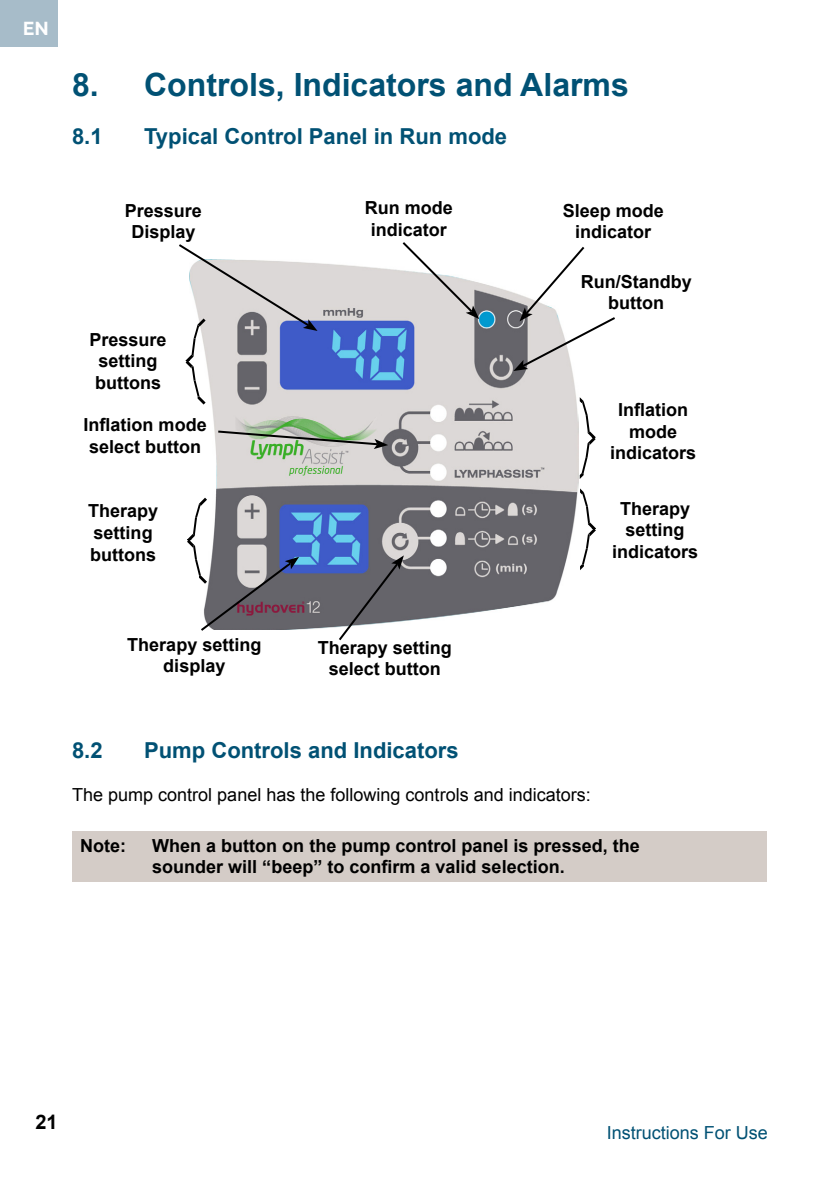
<style>
.page{position:relative;width:840px;height:1191px;background:#fff}
.page>*{position:absolute;margin:0;border:0;box-sizing:border-box;transform-origin:0 0}
.t1{font:700 32px "Arial";color:#015174}
.t2{font:700 22px "Arial";color:#015174}
.t3{font:700 20px "Arial";color:#000}
.t4{font:700 18px/21.6px "Arial";color:#000;text-align:center}
.t5{font:18px "Arial";color:#000}
.t6{font:18px "Arial";color:#015174}
.t7{font:700 18px "Santral";color:#fff}
</style>
<div class="page">
<div style="left:0;top:0;width:58px;height:46px;background:#a7bcc9"></div>
<img style="left:203px;top:263px;width:374px;height:367px">
<svg style="left:579px;top:397px;width:16px;height:82px"></svg>
<svg style="left:580px;top:488px;width:15px;height:82px"></svg>
<svg style="left:179px;top:244px;width:138px;height:160px"></svg>
<svg style="left:216px;top:429px;width:172px;height:20px;background:#a6b4a0"></svg>
<svg style="left:187px;top:498px;width:112px;height:133px"></svg>
<svg style="left:336px;top:555px;width:67px;height:86px"></svg>
<svg style="left:513px;top:246px;width:102px;height:125px"></svg>
<svg style="left:400px;top:242px;width:79px;height:77px"></svg>
<div style="left:72px;top:830px;width:694px;height:51px;background:#d4ccc7"></div>
<p class="t7" style="left:23px;top:16px;width:28px">EN</p>
<h1 class="t1" style="left:72px;top:64px;width:558px">8. Controls, Indicators and Alarms</h1>
<p class="t2" style="left:72px;top:122px;width:32px">8.1</p>
<p class="t2" style="left:144px;top:122px;width:364px">Typical Control Panel in Run mode</p>
<p class="t4" style="left:125px;top:200px;width:79px">Pressure<br>Display</p>
<p class="t4" style="left:364px;top:197px;width:90px">Run mode indicator</p>
<p class="t4" style="left:562px;top:200px;width:103px">Sleep mode indicator</p>
<p class="t4" style="left:580px;top:271px;width:113px">Run/Standby button</p>
<p class="t4" style="left:89px;top:329px;width:79px">Pressure setting buttons</p>
<p class="t4" style="left:83px;top:414px;width:125px">Inflation mode select button</p>
<p class="t4" style="left:88px;top:501px;width:72px;text-align:left">Therapy setting buttons</p>
<p class="t4" style="left:609px;top:399px;width:88px">Inflation mode indicators</p>
<p class="t4" style="left:611px;top:498px;width:88px">Therapy setting indicators</p>
<p class="t4" style="left:127px;top:634px;width:136px">Therapy setting display</p>
<p class="t4" style="left:317px;top:637px;width:136px">Therapy setting select button</p>
<p class="t2" style="left:72px;top:735px;width:32px">8.2</p>
<p class="t2" style="left:144px;top:735px;width:316px">Pump Controls and Indicators</p>
<p class="t5" style="left:72px;top:783px;width:520px">The pump control panel has the following controls and indicators:</p>
<p class="t4" style="left:80px;top:835px;width:47px">Note:</p>
<p class="t4" style="left:152px;top:835px;width:489px;text-align:left">When a button on the pump control panel is pressed, the sounder will “beep” to confirm a valid selection.</p>
<p class="t3" style="left:35px;top:1108px;width:24px">21</p>
<p class="t6" style="left:606px;top:1120px;width:163px">Instructions For Use</p>
</div>
